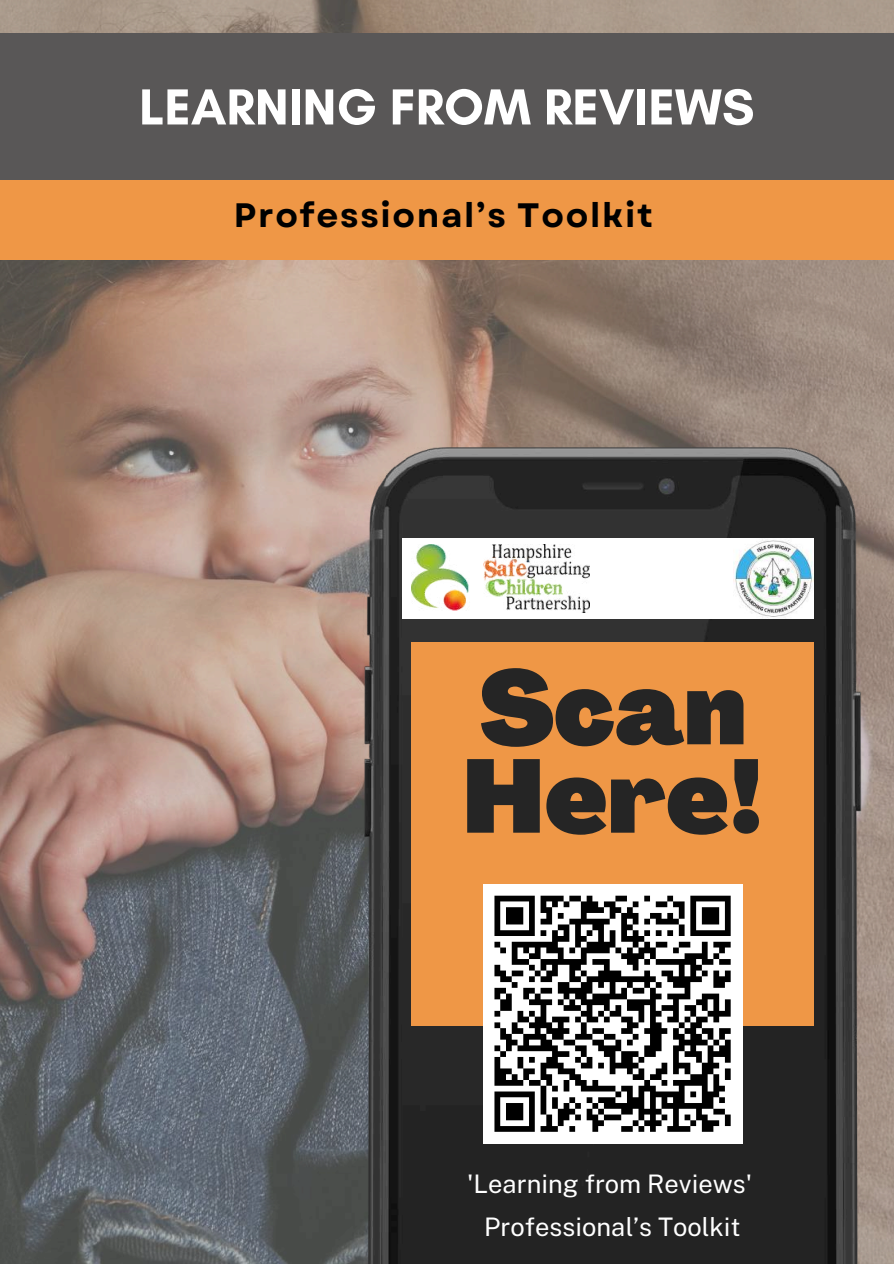
<style>
.page{position:relative;width:894px;height:1264px;background:#fff}
.page>*{position:absolute;margin:0;border:0;box-sizing:border-box;transform-origin:0 0}
.t1{font:900 102.15px/88.3px "Agrandir";color:#252525}
.t2{font:700 51.6px "Glacial Indifference";color:#fff}
.t3{font:700 33.9px "Garet";letter-spacing:.05em;color:#000}
.t4{font:25.5px/43.2px "Public Sans";color:#fff;text-align:center}
</style>
<div class="page">
<img style="left:0;top:0;width:893px;height:1263px">
<div style="left:0;top:33px;width:893px;height:147px;background:#595757"></div>
<img style="left:331px;top:448px;width:562px;height:815px">
<div style="left:402px;top:538px;width:402px;height:80px;background:#fff"></div>
<img style="left:412px;top:544px;width:177px;height:68px">
<img style="left:733px;top:538px;width:80px;height:80px">
<div style="left:411px;top:642px;width:402px;height:383px;background:#ef9746"></div>
<div style="left:0;top:180px;width:893px;height:80px;background:#ef9746"></div>
<div style="left:483px;top:884px;width:259px;height:259px;background:#fff"></div>
<svg style="left:494px;top:895px;width:237px;height:237px"></svg>
<h2 class="t2" style="left:139px;top:75px;width:616px">LEARNING FROM REVIEWS</h2>
<h3 class="t3" style="left:234px;top:190px;width:420px">Professional’s Toolkit</h3>
<h1 class="t1" style="left:462px;top:674px;width:302px">Scan<br>Here!</h1>
<p class="t4" style="left:467px;top:1161px;width:286px">'Learning from Reviews'<br>Professional’s Toolkit</p>
</div>
